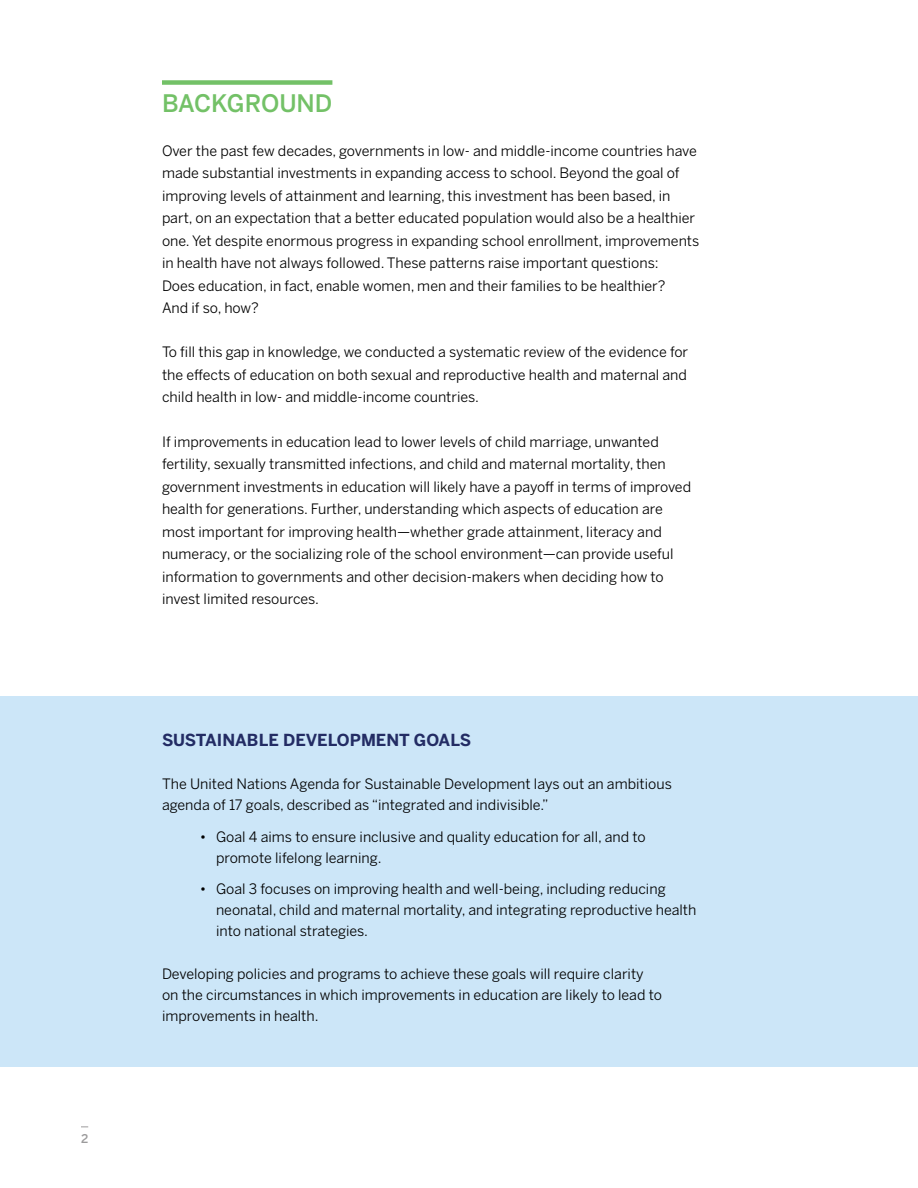
<style>
.page{position:relative;width:918px;height:1188px;background:#fff}
.page>*{position:absolute;margin:0;border:0;box-sizing:border-box;transform-origin:0 0}
.t1{font:500 24px "Benton Sans";letter-spacing:-.005em;color:#73c167}
.t2{font:700 16.5px "Benton Sans";color:#232c64}
.t3{font:14.25px/22.5px "Benton Sans";color:#000}
.t4{font:500 12px "Benton Sans";color:#9c9b9c}
</style>
<div class="page">
<div style="left:0;top:696px;width:918px;height:370px;background:#cce6f8"></div>
<div style="left:162px;top:80px;width:170px;height:5px;background:#73c167"></div>
<p class="t4" style="left:81px;top:1132px;width:9px">2</p>
<h1 class="t1" style="left:162px;top:89px;width:172px">BACKGROUND</h1>
<p class="t3" style="left:162px;top:139px;width:539px">Over the past few decades, governments in low- and middle-income countries have made substantial investments in expanding access to school. Beyond the goal of improving levels of attainment and learning, this investment has been based, in part, on an expectation that a better educated population would also be a healthier one. Yet despite enormous progress in expanding school enrollment, improvements in health have not always followed. These patterns raise important questions:<br>Does education, in fact, enable women, men and their families to be healthier?<br>And if so, how?</p>
<p class="t3" style="left:162px;top:341px;width:528px;text-align:justify">To fill this gap in knowledge, we conducted a systematic review of the evidence for the effects of education on both sexual and reproductive health and maternal and child health in low- and middle-income countries.</p>
<p class="t3" style="left:162px;top:430px;width:531px">If improvements in education lead to lower levels of child marriage, unwanted fertility, sexually transmitted infections, and child and maternal mortality, then government investments in education will likely have a payoff in terms of improved health for generations. Further, understanding which aspects of education are most important for improving health—whether grade attainment, literacy and numeracy, or the socializing role of the school environment—can provide useful information to governments and other decision-makers when deciding how to invest limited resources.</p>
<p class="t2" style="left:162px;top:730px;width:311px">SUSTAINABLE DEVELOPMENT GOALS</p>
<p class="t3" style="left:162px;top:773px;width:511px;line-height:21px">The United Nations Agenda for Sustainable Development lays out an ambitious agenda of 17 goals, described as “integrated and indivisible.”</p>
<p class="t3" style="left:216px;top:826px;width:431px;line-height:21px;text-indent:-16px">• Goal 4 aims to ensure inclusive and quality education for all, and to promote lifelong learning.</p>
<p class="t3" style="left:216px;top:879px;width:482px;line-height:21px;text-indent:-16px">• Goal 3 focuses on improving health and well-being, including reducing neonatal, child and maternal mortality, and integrating reproductive health into national strategies.</p>
<p class="t3" style="left:162px;top:963px;width:502px;line-height:21px">Developing policies and programs to achieve these goals will require clarity on the circumstances in which improvements in education are likely to lead to improvements in health.</p>
</div>
